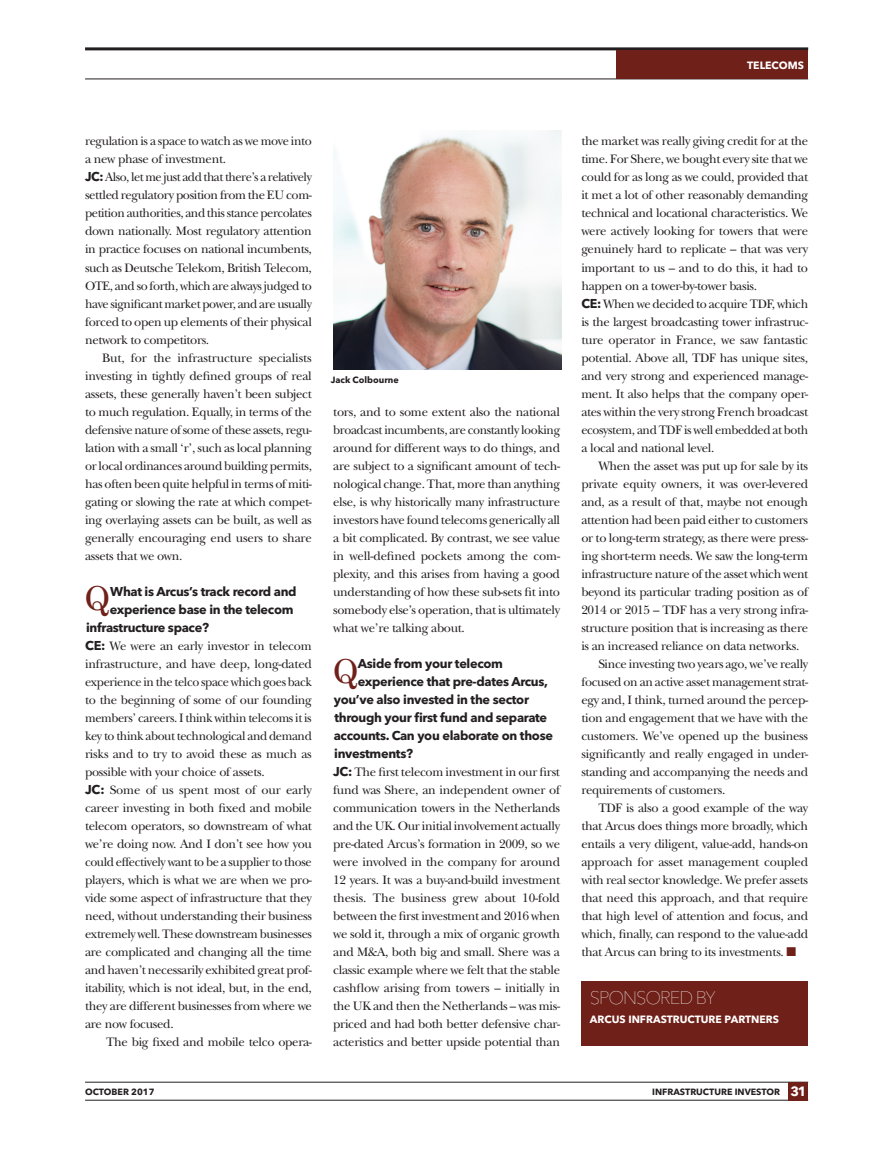
<style>
.page{position:relative;width:872px;height:1149px;background:#fff}
.page>*{position:absolute;margin:0;border:0;box-sizing:border-box;transform-origin:0 0}
._8_Q_A_Question{font:33px "Century";color:#6f2119}
._25_Sponsored_by{font:200 18px "Avenir Next LT Pro";letter-spacing:-.055em;color:#fff}
._9_Q_A_Answer{font:12.75px/18px "New Baskerville Std";letter-spacing:-.025em;color:#231f20;text-align:justify}
._4_Body_text_indent{font:12.75px/18px "New Baskerville Std";letter-spacing:-.025em;color:#231f20;text-align:justify}
._8_Q_A_Question-2{font:700 12.75px "Avenir Next LT Pro";letter-spacing:-.025em;color:#231f20}
._26_Sponsor_name{font:700 10.5px "Avenir Next LT Pro";color:#fff}
._10_Caption{font:700 9px "Avenir Next LT Pro";color:#231f20}
.s1{font-family:"Avenir Next LT Pro";font-weight:700}
.s2{color:#6f2119}
.s3{font-size:13.35px;color:#fff}
</style>
<div class="page">
<hr style="left:85px;top:47px;width:723px;height:3px;background:#231f20">
<hr style="left:85px;top:79px;width:723px;height:1px;background:#231f20">
<hr style="left:85px;top:1081px;width:723px;height:1px;background:#231f20">
<hr style="left:85px;top:1099px;width:723px;height:1px;background:#231f20">
<div style="left:788px;top:1081px;width:20px;height:18px;background:#6f2119"></div>
<div style="left:617px;top:50px;width:191px;height:29px;background:#6f2119"></div>
<div style="left:581px;top:981px;width:227px;height:64px;background:#6f2119"></div>
<img style="left:333px;top:131px;width:228px;height:238px">
<p class="_26_Sponsor_name" style="left:747px;top:59px;width:58px">TELECOMS</p>
<p class="_9_Q_A_Answer" style="left:85px;top:132px;width:228px">regulation is a space to watch as we move into a new phase of investment.</p>
<p class="_9_Q_A_Answer" style="left:85px;top:168px;width:228px"><span class="s1">JC:</span> Also, let me just add that there’s a relatively settled regulatory position from the EU com&shy;petition authorities, and this stance percolates down nationally. Most regulatory attention in practice focuses on national incumbents, such as Deutsche Telekom, British Telecom, OTE, and so forth, which are always judged to have significant market power, and are usually forced to open up elements of their physical network to competitors.</p>
<p class="_4_Body_text_indent" style="left:85px;top:348px;width:228px;text-indent:17px">But, for the infrastructure specialists investing in tightly defined groups of real assets, these generally haven’t been subject to much regulation. Equally, in terms of the defensive nature of some of these assets, regu&shy;lation with a small ‘r’, such as local planning or local ordinances around building permits, has often been quite helpful in terms of miti&shy;gating or slowing the rate at which compet&shy;ing overlaying assets can be built, as well as generally encouraging end users to share assets that we own.</p>
<p class="_8_Q_A_Question" style="left:85px;top:570px;width:27px">Q</p>
<p class="_8_Q_A_Question-2" style="left:110px;top:583px;width:188px">What is Arcus’s track record and</p>
<p class="_8_Q_A_Question-2" style="left:110px;top:601px;width:185px">experience base in the telecom</p>
<p class="_8_Q_A_Question-2" style="left:86px;top:619px;width:124px">infrastructure space?</p>
<p class="_9_Q_A_Answer" style="left:85px;top:636px;width:228px"><span class="s1">CE:</span> We were an early investor in telecom infrastructure, and have deep, long-dated experience in the telco space which goes back to the beginning of some of our founding members’ careers. I think within telecoms it is key to think about technological and demand risks and to try to avoid these as much as possible with your choice of assets.</p>
<p class="_9_Q_A_Answer" style="left:85px;top:780px;width:228px"><span class="s1">JC:</span> Some of us spent most of our early career investing in both fixed and mobile telecom operators, so downstream of what we’re doing now. And I don’t see how you could effectively want to be a supplier to those players, which is what we are when we pro&shy;vide some aspect of infrastructure that they need, without understanding their business extremely well. These downstream businesses are complicated and changing all the time and haven’t necessarily exhibited great prof&shy;itability, which is not ideal, but, in the end, they are different businesses from where we are now focused.</p>
<p class="_4_Body_text_indent" style="left:106px;top:1032px;width:207px">The big fixed and mobile telco opera-</p>
<p class="_10_Caption" style="left:331px;top:374px;width:70px">Jack Colbourne</p>
<p class="_4_Body_text_indent" style="left:333px;top:402px;width:228px">tors, and to some extent also the national broadcast incumbents, are constantly looking around for different ways to do things, and are subject to a significant amount of tech&shy;nological change. That, more than anything else, is why historically many infrastructure investors have found telecoms generically all a bit complicated. By contrast, we see value in well-defined pockets among the com&shy;plexity, and this arises from having a good understanding of how these sub-sets fit into somebody else’s operation, that is ultimately what we’re talking about.</p>
<p class="_8_Q_A_Question" style="left:333px;top:642px;width:27px">Q</p>
<p class="_8_Q_A_Question-2" style="left:358px;top:655px;width:147px">Aside from your telecom</p>
<p class="_8_Q_A_Question-2" style="left:358px;top:673px;width:192px">experience that pre-dates Arcus,</p>
<p class="_8_Q_A_Question-2" style="left:334px;top:691px;width:197px">you’ve also invested in the sector</p>
<p class="_8_Q_A_Question-2" style="left:334px;top:709px;width:214px">through your first fund and separate</p>
<p class="_8_Q_A_Question-2" style="left:334px;top:727px;width:221px">accounts. Can you elaborate on those</p>
<p class="_8_Q_A_Question-2" style="left:334px;top:745px;width:80px">investments?</p>
<p class="_9_Q_A_Answer" style="left:333px;top:762px;width:228px"><span class="s1">JC:</span> The first telecom investment in our first fund was Shere, an independent owner of communication towers in the Netherlands and the UK. Our initial involvement actually pre-dated Arcus’s formation in 2009, so we were involved in the company for around 12 years. It was a buy-and-build investment thesis. The business grew about 10-fold between the first investment and 2016 when we sold it, through a mix of organic growth and M&amp;A, both big and small. Shere was a classic example where we felt that the stable cashflow arising from towers – initially in the UK and then the Netherlands – was mis&shy;priced and had both better defensive char&shy;acteristics and better upside potential than</p>
<p class="_9_Q_A_Answer" style="left:581px;top:132px;width:228px">the market was really giving credit for at the time. For Shere, we bought every site that we could for as long as we could, provided that it met a lot of other reasonably demanding technical and locational characteristics. We were actively looking for towers that were genuinely hard to replicate – that was very important to us – and to do this, it had to happen on a tower-by-tower basis.</p>
<p class="_9_Q_A_Answer" style="left:581px;top:294px;width:228px"><span class="s1">CE:</span> When we decided to acquire TDF, which is the largest broadcasting tower infrastruc&shy;ture operator in France, we saw fantastic potential. Above all, TDF has unique sites, and very strong and experienced manage&shy;ment. It also helps that the company oper&shy;ates within the very strong French broadcast ecosystem, and TDF is well embedded at both a local and national level.</p>
<p class="_4_Body_text_indent" style="left:581px;top:456px;width:228px;text-indent:17px">When the asset was put up for sale by its private equity owners, it was over-levered and, as a result of that, maybe not enough attention had been paid either to customers or to long-term strategy, as there were press&shy;ing short-term needs. We saw the long-term infrastructure nature of the asset which went beyond its particular trading position as of 2014 or 2015 – TDF has a very strong infra&shy;structure position that is increasing as there is an increased reliance on data networks.</p>
<p class="_4_Body_text_indent" style="left:581px;top:654px;width:228px;text-indent:17px">Since investing two years ago, we’ve really focused on an active asset management strat&shy;egy and, I think, turned around the percep&shy;tion and engagement that we have with the customers. We’ve opened up the business significantly and really engaged in under&shy;standing and accompanying the needs and requirements of customers.</p>
<p class="_4_Body_text_indent" style="left:581px;top:798px;width:228px;text-indent:17px">TDF is also a good example of the way that Arcus does things more broadly, which entails a very diligent, value-add, hands-on approach for asset management coupled with real sector knowledge. We prefer assets that need this approach, and that require that high level of attention and focus, and which, finally, can respond to the value-add that Arcus can bring to its investments. <span class="s2">■</span></p>
<p class="_25_Sponsored_by" style="left:590px;top:986px;width:127px">SPONSORED BY</p>
<p class="_26_Sponsor_name" style="left:590px;top:1012px;width:191px">ARCUS INFRASTRUCTURE PARTNERS</p>
<p class="_10_Caption" style="left:85px;top:1085px;width:71px">OCTOBER 2017</p>
<p class="_10_Caption" style="left:652px;top:1085px;width:156px">INFRASTRUCTURE INVESTOR <span class="s3">31</span></p>
</div>
